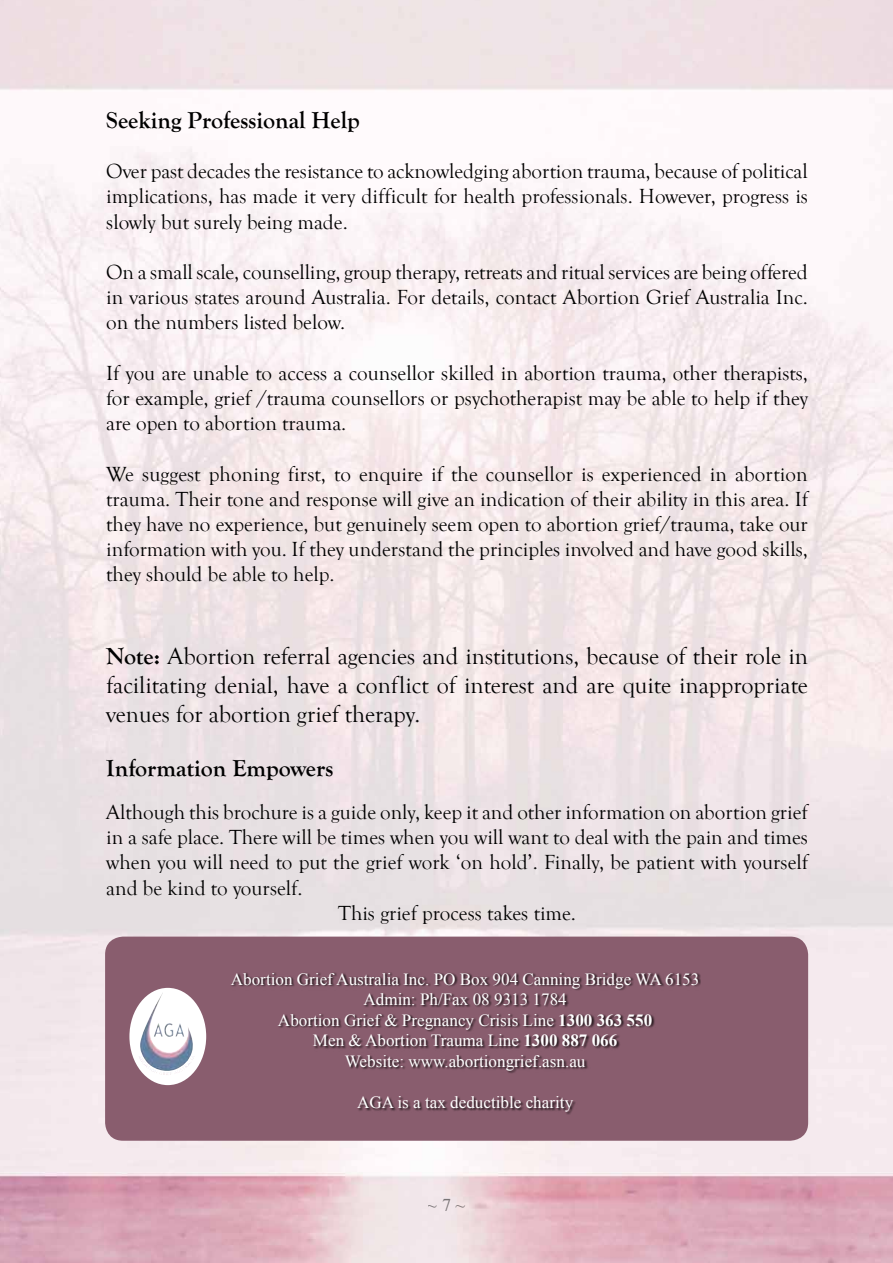
<style>
.page{position:relative;width:893px;height:1263px;background:#fff}
.page>*{position:absolute;margin:0;border:0;box-sizing:border-box;transform-origin:0 0}
.t1{font:24px/28.8px "Goudy Old Style T";color:#000;text-align:justify}
.t2{font:700 24px "Goudy Old Style T";color:#000}
.t3{font:21px/25.2px "Goudy Old Style T";color:#000;text-align:justify}
.t4{font:18px "Times New Roman";color:#000}
.t5{font:17.1px/20.5px "Times New Roman";color:#fff;text-align:center}
.s1{font-weight:700}
</style>
<div class="page">
<div style="left:105px;top:936px;width:703px;height:205px;background:#895d6e;border-radius:18px"></div>
<div style="left:230px;top:973px;width:471px;height:142px;background:#000;opacity:.75"></div>
<div style="left:129px;top:988px;width:77px;height:97px;background:#fff;border-radius:50%"></div>
<img style="left:138px;top:992px;width:57px;height:82px">
<p class="t2" style="left:106px;top:106px;width:255px">Seeking Professional Help</p>
<p class="t3" style="left:106px;top:159px;width:703px">Over past decades the resistance to acknowledging abortion trauma, because of political implications, has made it very difficult for health professionals. However, progress is slowly but surely being made.</p>
<p class="t3" style="left:106px;top:260px;width:703px">On a small scale, counselling, group therapy, retreats and ritual services are being offered in various states around Australia. For details, contact Abortion Grief Australia Inc. on the numbers listed below.</p>
<p class="t3" style="left:106px;top:361px;width:703px">If you are unable to access a counsellor skilled in abortion trauma, other therapists, for example, grief /trauma counsellors or psychotherapist may be able to help if they are open to abortion trauma.</p>
<p class="t3" style="left:106px;top:462px;width:703px">We suggest phoning first, to enquire if the counsellor is experienced in abortion trauma. Their tone and response will give an indication of their ability in this area. If they have no experience, but genuinely seem open to abortion grief/trauma, take our information with you. If they understand the principles involved and have good skills, they should be able to help.</p>
<p class="t1" style="left:106px;top:642px;width:703px"><span class="s1">Note:</span> Abortion referral agencies and institutions, because of their role in facilitating denial, have a conflict of interest and are quite inappropriate venues for abortion grief therapy.</p>
<p class="t2" style="left:106px;top:754px;width:229px">Information Empowers</p>
<p class="t3" style="left:106px;top:800px;width:703px">Although this brochure is a guide only, keep it and other information on abortion grief</p>
<p class="t3" style="left:106px;top:825px;width:703px">in a safe place. There will be times when you will want to deal with the pain and times</p>
<p class="t3" style="left:106px;top:850px;width:703px">when you will need to put the grief work ‘on hold’. Finally, be patient with yourself</p>
<p class="t3" style="left:106px;top:876px;width:198px">and be kind to yourself.</p>
<p class="t3" style="left:338px;top:901px;width:239px">This grief process takes time.</p>
<p class="t5" style="left:231px;top:968px;width:470px">Abortion Grief Australia Inc. PO Box 904 Canning Bridge WA 6153<br>Admin: Ph/Fax 08 9313 1784<br>Abortion Grief &amp; Pregnancy Crisis Line <span class="s1">1300 363 550<br></span>Men &amp; Abortion Trauma Line <span class="s1">1300 887 066<br></span>Website: www.abortiongrief.asn.au</p>
<p class="t5" style="left:357px;top:1092px;width:218px">AGA is a tax deductible charity</p>
<p class="t4" style="left:428px;top:1192px;width:39px">~ 7 ~</p>
</div>
